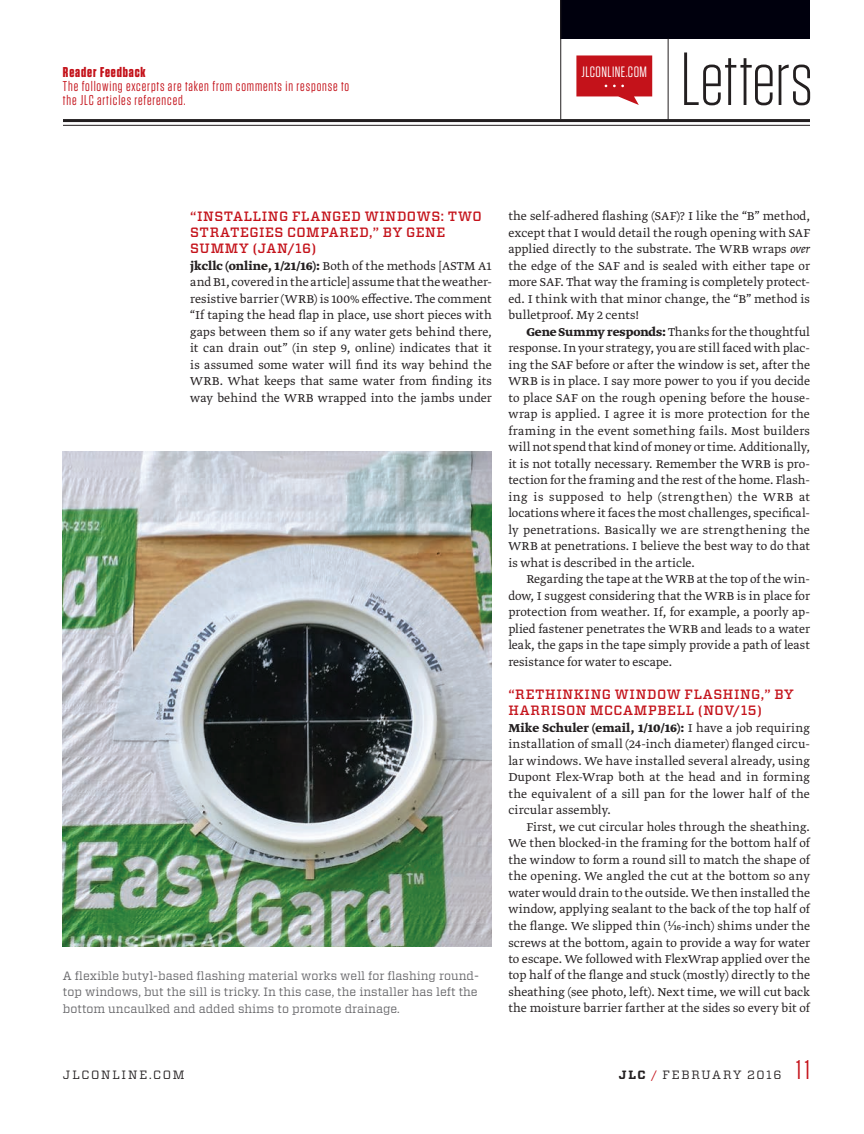
<style>
.page{position:relative;width:864px;height:1134px;background:#fff}
.page>*{position:absolute;margin:0;border:0;box-sizing:border-box;transform-origin:0 0}
.t1{font:300 75px "Tungsten";letter-spacing:-.005em;color:#231f20}
.t2{font:27px "Tungsten";color:#c4121a}
.t3{font:15px "Tungsten";letter-spacing:.03em;color:#fff}
.t4{font:14.25px/14.2px "Tungsten";letter-spacing:.06em;color:#c4121a}
.t5{font:700 14.25px "Tungsten";letter-spacing:.06em;color:#c4121a}
.t6{font:300 13.5px/16.5px "Greta Text Std";letter-spacing:.005em;color:#231f20;text-align:justify}
.t7{font:500 13.5px/16.5px "Vitesse";letter-spacing:.045em;color:#c4121a}
.t8{font:12px/16.5px "Vitesse";color:#636366;text-align:justify}
.t9{font:12px "Vitesse";letter-spacing:.14em;color:#231f20}
.s1{font-weight:700}
.s2{font-style:italic}
.s3{font-size:16.5px}
.s4{color:#c4121a}
</style>
<div class="page">
<hr style="left:63px;top:119px;width:747px;height:3px;background:#231f20">
<hr style="left:63px;top:125px;width:747px;height:1px;background:#231f20">
<div style="left:561px;top:0;width:249px;height:39px;background:#00000d"></div>
<hr style="left:668px;top:38px;width:1px;height:82px;background:#231f20">
<hr style="left:560px;top:0;width:1px;height:119px;background:#231f20">
<svg style="left:576px;top:55px;width:76px;height:50px;background:#ce3a41"></svg>
<img style="left:63px;top:452px;width:429px;height:495px">
<p class="t5" style="left:63px;top:64px;width:84px">Reader Feedback</p>
<p class="t3" style="left:582px;top:64px;width:67px">JLConline.com</p>
<p class="t4" style="left:63px;top:79px;width:288px">The following excerpts are taken from comments in response to the JLC articles referenced.</p>
<h1 class="t1" style="left:680px;top:41px;width:135px">Letters</h1>
<p class="t7" style="left:190px;top:208px;width:293px">“INSTALLING FLANGED WINDOWS: TWO<br>STRATEGIES COMPARED,” BY GENE<br>SUMMY (JAN/16)</p>
<p class="t6" style="left:190px;top:258px;width:303px"><span class="s1">jkcllc (online, 1/21/16):</span> Both of the methods [ASTM A1 and B1, covered in the article] assume that the weather&shy;resistive barrier (WRB) is 100% effective. The comment “If taping the head flap in place, use short pieces with gaps between them so if any water gets behind there, it can drain out” (in step 9, online) indicates that it is assumed some water will find its way behind the WRB. What keeps that same water from finding its way behind the WRB wrapped into the jambs under</p>
<p class="t8" style="left:63px;top:967px;width:417px">A flexible butyl-based flashing material works well for flashing round&shy;top windows, but the sill is tricky. In this case, the installer has left the bottom uncaulked and added shims to promote drainage.</p>
<p class="t6" style="left:508px;top:209px;width:303px">the self-adhered flashing (SAF)? I like the “B” method, except that I would detail the rough opening with SAF applied directly to the substrate. The WRB wraps <span class="s2">over </span>the edge of the SAF and is sealed with either tape or more SAF. That way the framing is completely protect&shy;ed. I think with that minor change, the “B” method is bulletproof. My 2 cents!</p>
<p class="t6" style="left:508px;top:324px;width:303px;text-indent:18px"><span class="s1">Gene Summy responds:</span> Thanks for the thoughtful response. In your strategy, you are still faced with plac&shy;ing the SAF before or after the window is set, after the WRB is in place. I say more power to you if you decide to place SAF on the rough opening before the house&shy;wrap is applied. I agree it is more protection for the framing in the event something fails. Most builders will not spend that kind of money or time. Additionally, it is not totally necessary. Remember the WRB is pro&shy;tection for the framing and the rest of the home. Flash&shy;ing is supposed to help (strengthen) the WRB at locations where it faces the most challenges, specifical&shy;ly penetrations. Basically we are strengthening the WRB at penetrations. I believe the best way to do that is what is described in the article.</p>
<p class="t6" style="left:508px;top:572px;width:303px;text-indent:18px">Regarding the tape at the WRB at the top of the win&shy;dow, I suggest considering that the WRB is in place for protection from weather. If, for example, a poorly ap&shy;plied fastener penetrates the WRB and leads to a water leak, the gaps in the tape simply provide a path of least resistance for water to escape.</p>
<p class="t7" style="left:508px;top:686px;width:18px">“RET</p>
<p class="t7" style="left:545px;top:686px;width:102px">HINKING WINDO</p>
<p class="t7" style="left:667px;top:686px;width:37px">W FLAS</p>
<p class="t7" style="left:508px;top:686px;width:287px;text-indent:215px">HING,” BY<br>HARRISON MC CAMPBELL (NOV/15)</p>
<p class="t6" style="left:508px;top:720px;width:303px"><span class="s1">Mike Schuler (email, 1/10/16):</span> I have a job requiring installation of small (24-inch diameter) flanged circu&shy;lar windows. We have installed several already, using Dupont Flex-Wrap both at the head and in forming the equivalent of a sill pan for the lower half of the circular assembly.</p>
<p class="t6" style="left:508px;top:819px;width:303px;text-indent:18px">First, we cut circular holes through the sheathing.<br>We then blocked-in the framing for the bottom half of the window to form a round sill to match the shape of the opening. We angled the cut at the bottom so any water would drain to the outside. We then installed the window, applying sealant to the back of the top half of the flange. We slipped thin (<span class="s3">1/16</span>-inch) shims under the screws at the bottom, again to provide a way for water to escape. We followed with FlexWrap applied over the top half of the flange and stuck (mostly) directly to the sheathing (see photo, left). Next time, we will cut back the moisture barrier farther at the sides so every bit of</p>
<p class="t9" style="left:63px;top:1066px;width:123px">jlconline.com</p>
<p class="t9" style="left:619px;top:1066px;width:164px"><span class="s1">JLC</span> <span class="s4">/</span> February 2016</p>
<h2 class="t2" style="left:796px;top:1055px;width:15px">11</h2>
</div>
